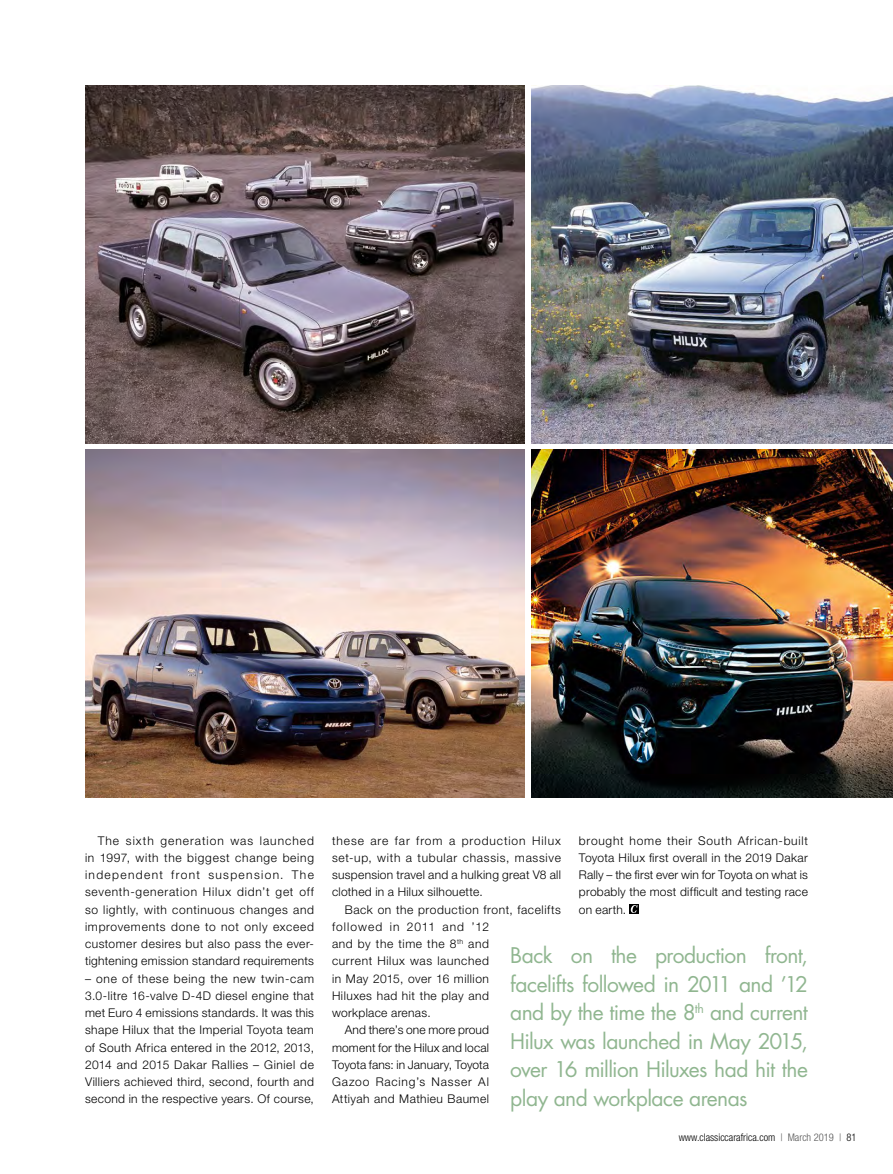
<style>
.page{position:relative;width:893px;height:1174px;background:#fff}
.page>*{position:absolute;margin:0;border:0;box-sizing:border-box;transform-origin:0 0}
.t1{font:21px/28.5px "Futura Std";letter-spacing:-.03em;color:#90b690;text-align:justify}
.t2{font:300 12px/17.2px "Helvetica Neue LT Std";letter-spacing:.025em;color:#000;text-align:justify}
.t3{font:300 12px "Helvetica Neue LT Std";letter-spacing:.045em;color:#000}
.t4{font:300 12px "Helvetica Neue LT Std";letter-spacing:.005em;color:#000}
.t5{font:300 12px "Helvetica Neue LT Std";letter-spacing:.055em;color:#000}
.t6{font:300 12px "Helvetica Neue LT Std";letter-spacing:.05em;color:#000}
.t7{font:300 12px "Helvetica Neue LT Std";letter-spacing:.07em;color:#000}
.t8{font:300 12px "Helvetica Neue LT Std";letter-spacing:.085em;color:#000}
.t9{font:300 condensed 10.5px "Helvetica Neue LT Std";color:#000}
.s1{color:#565656}
</style>
<div class="page">
<svg style="left:629px;top:904px;width:10px;height:9px"></svg>
<svg style="left:631px;top:905px;width:7px;height:8px"></svg>
<img style="left:85px;top:85px;width:439px;height:358px">
<img style="left:85px;top:449px;width:439px;height:348px">
<img style="left:531px;top:449px;width:362px;height:348px">
<img style="left:531px;top:85px;width:362px;height:358px">
<p class="t2" style="left:85px;top:831px;width:230px;text-indent:13px">The sixth generation was launched in 1997, with the biggest change being independent front suspension. The seventh-generation Hilux didn’t get off so lightly, with continuous changes and improvements done to not only exceed customer desires but also pass the ever&shy;tightening emission standard requirements</p>
<p class="t2" style="left:85px;top:969px;width:230px">– one of these being the new twin-cam 3.0-litre 16-valve D-4D diesel engine that met Euro 4 emissions standards. It was this shape Hilux that the Imperial Toyota team of South Africa entered in the 2012, 2013, 2014 and 2015 Dakar Rallies – Giniel de Villiers achieved third, second, fourth and second in the respective years. Of course,</p>
<p class="t2" style="left:579px;top:831px;width:230px">brought home their South African-built Toyota Hilux first overall in the 2019 Dakar Rally – the first ever win for Toyota on what is probably the most difficult and testing race on earth.</p>
<p class="t2" style="left:332px;top:831px;width:230px">these are far from a production Hilux set-up, with a tubular chassis, massive suspension travel and a hulking great V8 all clothed in a Hilux silhouette.</p>
<p class="t3" style="left:345px;top:902px;width:218px">Back on the production front, facelifts</p>
<p class="t8" style="left:332px;top:919px;width:159px">followed in 2011 and ’12</p>
<p class="t6" style="left:332px;top:936px;width:158px">and by the time the 8<sup>th</sup> and</p>
<p class="t5" style="left:332px;top:953px;width:158px">current Hilux was launched</p>
<p class="t2" style="left:332px;top:969px;width:158px">in May 2015, over 16 million</p>
<p class="t3" style="left:332px;top:988px;width:159px">Hiluxes had hit the play and</p>
<p class="t2" style="left:332px;top:1004px;width:100px">workplace arenas.</p>
<p class="t2" style="left:345px;top:1021px;width:146px">And there’s one more proud</p>
<p class="t2" style="left:332px;top:1038px;width:158px">moment for the Hilux and local</p>
<p class="t4" style="left:332px;top:1057px;width:159px">Toyota fans: in January, Toyota</p>
<p class="t7" style="left:332px;top:1074px;width:158px">Gazoo Racing’s Nasser Al</p>
<p class="t2" style="left:332px;top:1090px;width:158px">Attiyah and Mathieu Baumel</p>
<h1 class="t1" style="left:510px;top:941px;width:299px">Back on the production front, facelifts followed in 2011 and ’12 and by the time the 8<sup>th</sup> and current Hilux was launched in May 2015, over 16 million Hiluxes had hit the play and workplace arenas</h1>
<p class="t9" style="left:679px;top:1131px;width:179px">www.classiccarafrica.com <span class="s1">| March 2019 |</span> 81</p>
</div>
